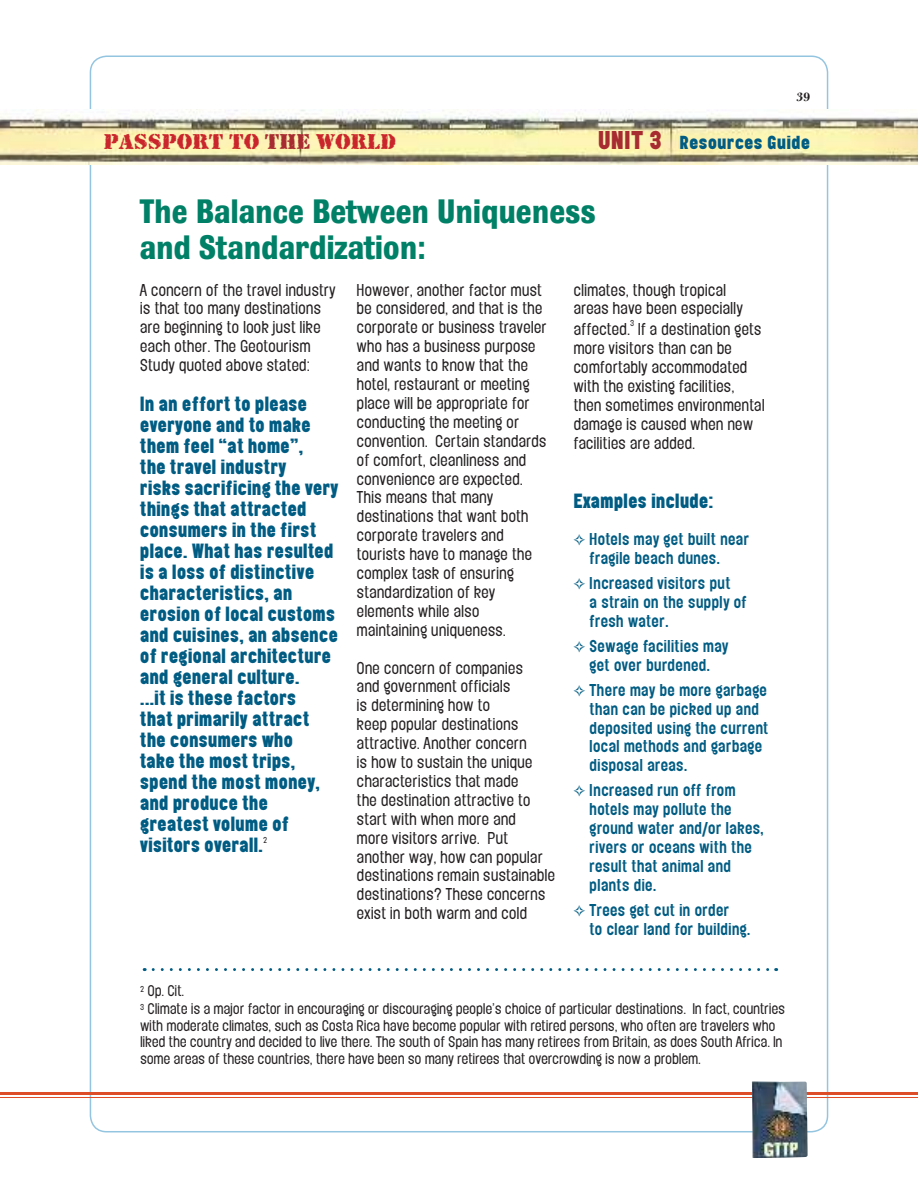
<style>
.page{position:relative;width:918px;height:1188px;background:#fff}
.page>*{position:absolute;margin:0;border:0;box-sizing:border-box;transform-origin:0 0}
.t1{font:700 36px/36px "Bulldog";letter-spacing:-.01em;color:#008066;scale:.94 1}
.t2{font:22.5px "Rubber Stamp Plain";color:#c9252b}
.t3{font:900 18px/21px "Elephant";letter-spacing:-.01em;color:#005c83;scale:.94 1}
.t4{font:900 16.5px "Elephant";color:#005c83}
.t5{font:300 15px/18.9px "Elephant";letter-spacing:-.01em;color:#231f20;scale:.94 1}
.t6{font:500 15px/18.9px "Elephant";letter-spacing:-.01em;color:#005c83;scale:.94 1}
.t7{font:300 15px "Elephant";letter-spacing:-.01em;color:#231f20;scale:.95 1}
.t8{font:300 13.5px/16.5px "Elephant";letter-spacing:-.02em;color:#231f20;scale:.94 1}
.t9{font:700 13.5px "Bulmer";color:#231f20}
.t10{font:300 7.5px "Elephant";color:#231f20;scale:.94 1}
.t11{font:300 7.5px "Elephant";color:#231f20;scale:.95 1}
.s1{color:#a72c31}
.s2{font-size:22.5px;color:#a72c31}
</style>
<div class="page">
<hr style="left:0;top:1092px;width:918px;height:3px;background:#dc4d28">
<hr style="left:0;top:1097px;width:918px;height:1px;background:#dc4d28">
<img style="left:0;top:110px;width:918px;height:54px">
<img style="left:752px;top:1081px;width:56px;height:77px">
<svg style="left:153px;top:968px;width:624px;height:3px"></svg>
<p class="t9" style="left:796px;top:89px;width:15px">39</p>
<h2 class="t2" style="left:104px;top:128px;width:294px">PASSPORT TO <span class="s1">THE</span> WORLD</h2>
<p class="t4" style="left:598px;top:136px;width:214px"><span class="s2">unIt 3</span> Resources Guide</p>
<h1 class="t1" style="left:140px;top:196px;width:487px">The Balance Between Uniqueness and Standardization:</h1>
<p class="t5" style="left:140px;top:280px;width:210px">A concern of the travel industry is that too many destinations are beginning to look just like each other. The Geotourism<br>Study quoted above stated:</p>
<p class="t3" style="left:140px;top:395px;width:213px">In an effort to please everyone and to make them feel “at home”,<br>the travel industry<br>risks sacrificing the very things that attracted consumers in the first place. What has resulted is a loss of distinctive characteristics, an erosion of local customs and cuisines, an absence of regional architecture and general culture.<br>...it is these factors<br>that primarily attract the consumers who<br>take the most trips, spend the most money, and produce the greatest volume of visitors overall.</p>
<p class="t10" style="left:263px;top:836px;width:6px">2</p>
<p class="t5" style="left:357px;top:280px;width:204px">However, another factor must be considered, and that is the corporate or business traveler who has a business purpose and wants to know that the hotel, restaurant or meeting place will be appropriate for conducting the meeting or convention. Certain standards of comfort, cleanliness and convenience are expected.<br>This means that many destinations that want both corporate travelers and tourists have to manage the complex task of ensuring standardization of key elements while also maintaining uniqueness.</p>
<p class="t5" style="left:357px;top:658px;width:213px">One concern of companies<br>and government officials<br>is determining how to<br>keep popular destinations attractive. Another concern<br>is how to sustain the unique characteristics that made<br>the destination attractive to start with when more and<br>more visitors arrive. Put another way, how can popular destinations remain sustainable destinations? These concerns exist in both warm and cold</p>
<p class="t5" style="left:573px;top:280px;width:182px">climates, though tropical areas have been especially</p>
<p class="t7" style="left:573px;top:321px;width:61px">affected.</p>
<p class="t11" style="left:630px;top:319px;width:6px">3</p>
<p class="t5" style="left:573px;top:320px;width:205px;text-indent:65px">If a destination gets more visitors than can be comfortably accommodated with the existing facilities, then sometimes environmental damage is caused when new facilities are added.</p>
<p class="t3" style="left:573px;top:491px;width:150px">examples include:</p>
<p class="t6" style="left:589px;top:531px;width:172px">Hotels may get built near fragile beach dunes.</p>
<p class="t6" style="left:589px;top:575px;width:169px">increased visitors put<br>a strain on the supply of fresh water.</p>
<p class="t6" style="left:589px;top:638px;width:150px">sewage facilities may get over burdened.</p>
<p class="t6" style="left:589px;top:681px;width:192px">there may be more garbage than can be picked up and deposited using the current local methods and garbage disposal areas.</p>
<p class="t6" style="left:589px;top:782px;width:187px">increased run off from hotels may pollute the ground water and/or lakes, rivers or oceans with the result that animal and plants die.</p>
<p class="t6" style="left:589px;top:901px;width:173px">trees get cut in order<br>to clear land for building.</p>
<p class="t8" style="left:140px;top:982px;width:688px;line-height:18px"><sup>2</sup> Op. Cit.<br><sup>3</sup> Climate is a major factor in encouraging or discouraging people’s choice of particular destinations. In fact, countries</p>
<p class="t8" style="left:140px;top:1017px;width:685px">with moderate climates, such as Costa Rica have become popular with retired persons, who often are travelers who liked the country and decided to live there. The south of Spain has many retirees from Britain, as does South Africa. In some areas of these countries, there have been so many retirees that overcrowding is now a problem.</p>
</div>
